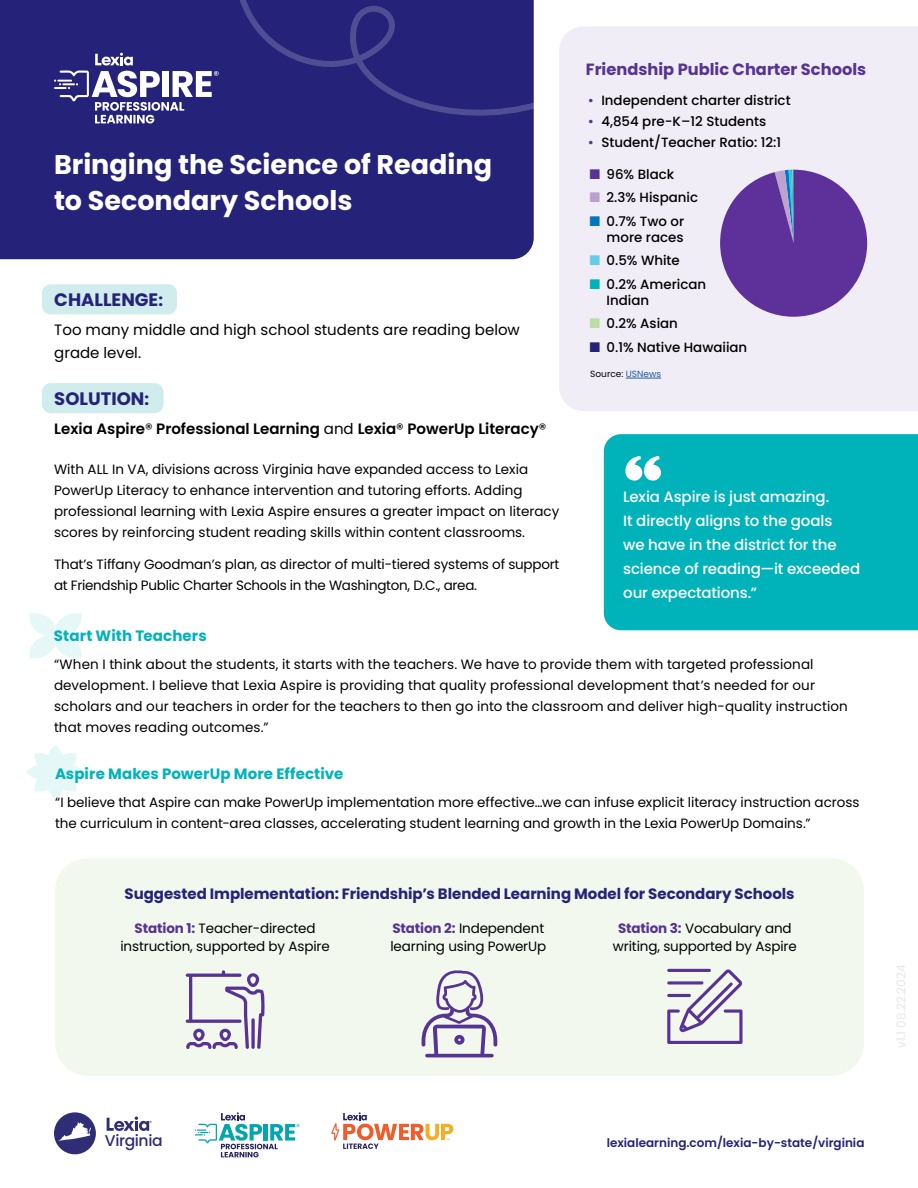
<style>
.page{position:relative;width:918px;height:1188px;background:#fff}
.page>*{position:absolute;margin:0;border:0;box-sizing:border-box;transform-origin:0 0}
.t1{font:700 27px/36px "Poppins";color:#fff}
.t2{font:700 18px "Poppins";color:#252379}
.t3{font:700 16.2px "Poppins";color:#573393}
.t4{font:500 15.6px "Poppins";letter-spacing:-.025em;color:#2e2d76}
.t5{font:500 15px/24px "Poppins";letter-spacing:-.01em;color:#fff}
.t6{font:700 15px "Poppins";letter-spacing:-.005em;color:#252379}
.t7{font:15px/22.5px "Poppins";color:#000}
.t8{font:600 15px "Poppins";color:#000}
.t9{font:700 15px "Poppins";letter-spacing:.005em;color:#00b3ba}
.t10{font:13.5px/21px "Poppins";color:#000}
.t11{font:13.5px/21px "Poppins";letter-spacing:-.02em;color:#000}
.t12{font:500 13.35px/23.2px "Poppins";color:#000}
.t13{font:600 12px "Poppins";color:#252379}
.t14{font:12px "Poppins";color:#dcddde}
.t15{font:9px "Poppins";color:#000}
.s1{font-size:16.5px}
.s2{font-weight:400}
.s3{color:#573393}
.s4{color:#215e9e}
.s5{font-weight:700;color:#573393}
</style>
<div class="page">
<div style="left:604px;top:434px;width:314px;height:196px;background:#00b3ba"></div>
<div style="left:0;top:0;width:534px;height:259px;background:#252379"></div>
<svg style="left:230px;top:0;width:304px;height:127px;background:#28267b"></svg>
<svg style="left:54px;top:53px;width:165px;height:70px"></svg>
<svg style="left:107px;top:1116px;width:45px;height:15px"></svg>
<svg style="left:54px;top:1112px;width:42px;height:42px"></svg>
<div style="left:42px;top:284px;width:135px;height:30px;background:#d0eced;border-radius:9px"></div>
<div style="left:42px;top:383px;width:122px;height:30px;background:#d0eced;border-radius:9px"></div>
<svg style="left:624px;top:456px;width:38px;height:25px"></svg>
<div style="left:55px;top:858px;width:809px;height:218px;background:#f2f8ee;border-radius:33px"></div>
<svg style="left:30px;top:613px;width:51px;height:45px"></svg>
<svg style="left:26px;top:745px;width:59px;height:54px"></svg>
<svg style="left:186px;top:970px;width:79px;height:79px"></svg>
<svg style="left:422px;top:970px;width:75px;height:87px"></svg>
<svg style="left:667px;top:969px;width:76px;height:75px"></svg>
<div style="left:559px;top:27px;width:359px;height:384px;background:#f1edf6"></div>
<hr style="left:626px;top:378px;width:35px;height:1px;background:#215e9e">
<svg style="left:720px;top:170px;width:147px;height:147px;background:#7d5cae"></svg>
<svg style="left:331px;top:1112px;width:122px;height:37px"></svg>
<svg style="left:195px;top:1112px;width:105px;height:45px"></svg>
<svg style="left:590px;top:170px;width:10px;height:9px"></svg>
<svg style="left:590px;top:193px;width:10px;height:9px"></svg>
<svg style="left:590px;top:216px;width:10px;height:10px"></svg>
<svg style="left:590px;top:256px;width:10px;height:9px"></svg>
<svg style="left:590px;top:279px;width:10px;height:10px"></svg>
<svg style="left:590px;top:319px;width:10px;height:9px"></svg>
<svg style="left:590px;top:342px;width:10px;height:10px"></svg>
<p class="t3" style="left:586px;top:60px;width:282px">Friendship Public Charter Schools</p>
<h1 class="t1" style="left:54px;top:147px;width:440px">Bringing the Science of Reading to Secondary Schools</h1>
<h2 class="t2" style="left:54px;top:289px;width:110px">CHALLENGE<span class="s1">:</span></h2>
<p class="t7" style="left:54px;top:319px;width:467px">Too many middle and high school students are reading below grade level.</p>
<h2 class="t2" style="left:54px;top:388px;width:96px">SOLUTION<span class="s1">:</span></h2>
<p class="t8" style="left:54px;top:421px;width:494px">Lexia Aspire<span class="s2">®</span> Professional Learning <span class="s2">and</span> Lexia<span class="s2">®</span> PowerUp Literacy<span class="s2">®</span></p>
<p class="t10" style="left:54px;top:459px;width:507px">With ALL In VA, divisions across Virginia have expanded access to Lexia PowerUp Literacy to enhance intervention and tutoring efforts. Adding professional learning with Lexia Aspire ensures a greater impact on literacy scores by reinforcing student reading skills within content classrooms.</p>
<p class="t11" style="left:54px;top:554px;width:507px">That’s Tiffany Goodman’s plan, as director of multi-tiered systems of support at Friendship Public Charter Schools in the Washington, D.C., area.</p>
<p class="t12" style="left:588px;top:88px;width:204px"><span class="s3">•</span> Independent charter district</p>
<p class="t12" style="left:588px;top:110px;width:180px"><span class="s3">•</span> 4,854 pre-K–12 Students</p>
<p class="t12" style="left:588px;top:131px;width:195px"><span class="s3">•</span> Student/Teacher Ratio: 12:1</p>
<p class="t12" style="left:607px;top:163px;width:93px">96% Black<br>2.3% Hispanic<br>0.7% Two or</p>
<p class="t12" style="left:607px;top:226px;width:101px">more races<br>0.5% White<br>0.2% American</p>
<p class="t12" style="left:607px;top:289px;width:142px">Indian<br>0.2% Asian<br>0.1% Native Hawaiian</p>
<p class="t15" style="left:590px;top:369px;width:72px">Source: <span class="s4">USNews</span></p>
<p class="t5" style="left:623px;top:485px;width:238px">Lexia Aspire is just amazing.<br>It directly aligns to the goals<br>we have in the district for the science of reading—it exceeded our expectations.”</p>
<p class="t9" style="left:54px;top:627px;width:154px">Start With Teachers</p>
<p class="t10" style="left:54px;top:654px;width:795px">“When I think about the students, it starts with the teachers. We have to provide them with targeted professional development. I believe that Lexia Aspire is providing that quality professional development that’s needed for our scholars and our teachers in order for the teachers to then go into the classroom and deliver high-quality instruction that moves reading outcomes.”</p>
<p class="t9" style="left:55px;top:765px;width:290px">Aspire Makes PowerUp More Effective</p>
<p class="t10" style="left:55px;top:792px;width:806px">“I believe that Aspire can make PowerUp implementation more effective…we can infuse explicit literacy instruction across the curriculum in content-area classes, accelerating student learning and growth in the Lexia PowerUp Domains.”</p>
<p class="t6" style="left:124px;top:885px;width:672px">Suggested Implementation: Friendship’s Blended Learning Model for Secondary Schools</p>
<p class="t10" style="left:120px;top:919px;width:211px;line-height:18px;text-align:center"><span class="s5">Station 1:</span> Teacher-directed instruction, supported by Aspire</p>
<p class="t10" style="left:390px;top:919px;width:157px;line-height:18px"><span class="s5">Station 2:</span> Independent learning using PowerUp</p>
<p class="t10" style="left:613px;top:919px;width:186px;line-height:18px;text-align:center"><span class="s5">Station 3:</span> Vocabulary and writing, supported by Aspire</p>
<p class="t14" style="left:894px;top:1048px;width:84px;rotate:-90deg">v1.1 08.22.2024</p>
<p class="t4" style="left:105px;top:1131px;width:59px">Virginia</p>
<p class="t13" style="left:607px;top:1135px;width:259px">lexialearning.com/lexia-by-state/virginia</p>
</div>
